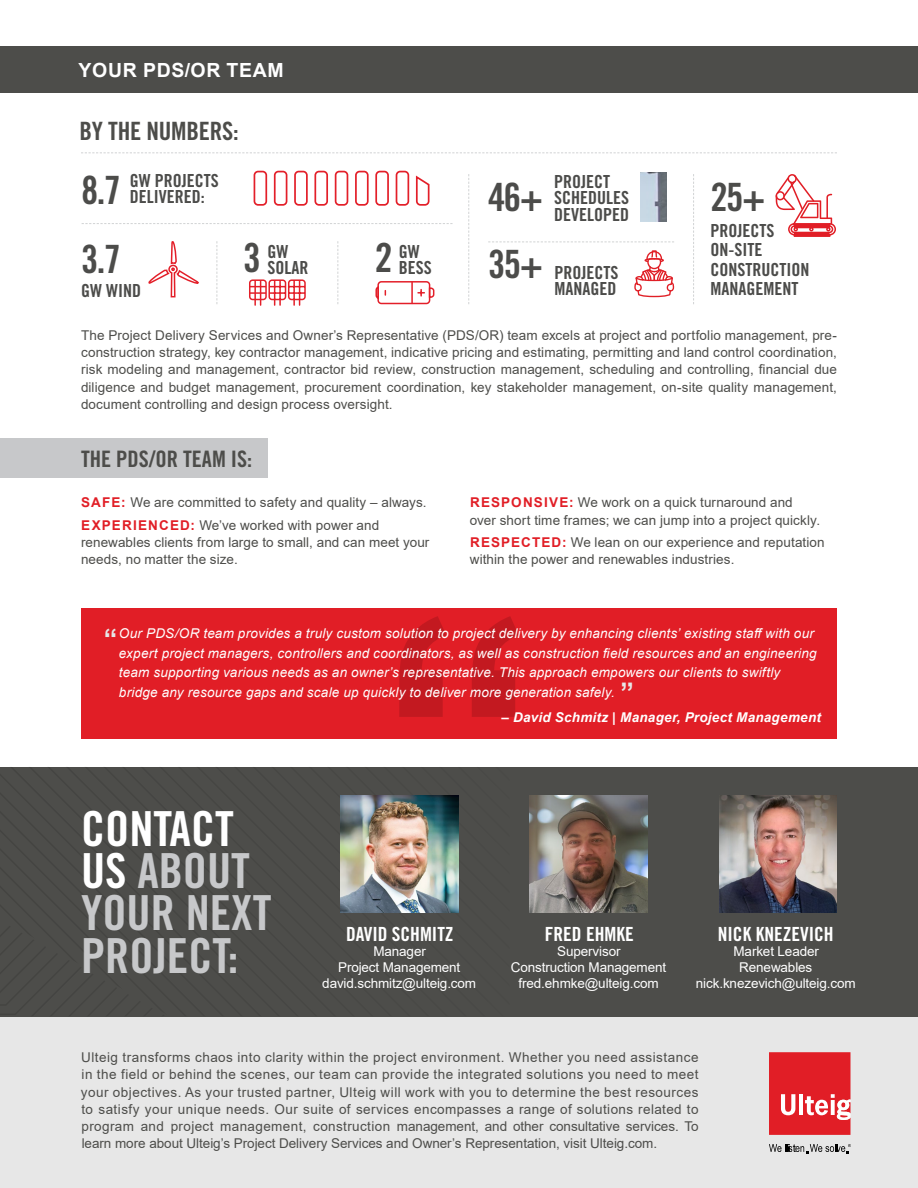
<style>
.page{position:relative;width:918px;height:1188px;background:#fff}
.page>*{position:absolute;margin:0;border:0;box-sizing:border-box;transform-origin:0 0}
.t1{font:48.3px/42.3px "Trade Gothic LT Pro Bd Cn 20";color:#c7c8ca}
.t2{font:40.2px "Trade Gothic LT Pro Bd Cn 20";color:#4c4c4a}
.t3{font:39px/66.4px "Trade Gothic LT Pro Bd Cn 20";color:#4c4c4a}
.t4{font:700 27px "Arial";color:#e7e7e7}
.t5{font:25.2px "Trade Gothic LT Pro Bd Cn 20";letter-spacing:-.01em;color:#4d4d4a}
.t6{font:22.65px "Trade Gothic LT Pro Bd Cn 20";color:#4d4d4a}
.t7{font:19.5px "Trade Gothic LT Pro Bd Cn 20";color:#fff}
.t8{font:700 19.5px "Arial";letter-spacing:.035em;color:#fff}
.t9{font:18px/16.5px "Trade Gothic LT Pro Bd Cn 20";color:#4c4c4a}
.t10{font:13.5px/17.2px "Arial";letter-spacing:.005em;color:#4d4d4a}
.t11{font:italic 13.5px/19.5px "Arial";letter-spacing:.015em;color:#fff}
.t12{font:13.5px/15.8px "Arial";letter-spacing:-.01em;color:#fff;text-align:center}
.t13{font:italic 700 13.5px "Arial";letter-spacing:.02em;color:#fff}
.s1{font-weight:700;color:#e11e26}
.s2{font-weight:700;font-style:normal;font-size:27px;color:#e7e7e7}
.s3{color:#fff}
.s4{color:#4c4c4a}
</style>
<div class="page">
<svg style="left:468px;top:174px;width:1px;height:130px"></svg>
<div style="left:0;top:46px;width:918px;height:46px;background:#4d4d4a"></div>
<svg style="left:81px;top:152px;width:756px;height:1px"></svg>
<svg style="left:693px;top:174px;width:1px;height:130px"></svg>
<svg style="left:488px;top:242px;width:186px;height:1px"></svg>
<svg style="left:82px;top:223px;width:371px;height:1px"></svg>
<svg style="left:337px;top:241px;width:1px;height:63px"></svg>
<svg style="left:217px;top:241px;width:1px;height:63px"></svg>
<svg style="left:148px;top:241px;width:51px;height:57px"></svg>
<div style="left:249px;top:279px;width:18px;height:21px;border:2px solid #e31f29;border-radius:3px"></div>
<svg style="left:250px;top:279px;width:56px;height:26px"></svg>
<img style="left:640px;top:173px;width:27px;height:49px">
<svg style="left:634px;top:250px;width:41px;height:48px"></svg>
<div style="left:377px;top:281px;width:53px;height:23px;border:2px solid #e31f29;border-radius:3px"></div>
<hr style="left:411px;top:282px;width:2px;height:21px;background:#e31f29">
<svg style="left:418px;top:287px;width:17px;height:12px"></svg>
<svg style="left:375px;top:285px;width:11px;height:16px"></svg>
<svg style="left:775px;top:174px;width:61px;height:63px"></svg>
<div style="left:0;top:438px;width:267px;height:39px;background:#c7c8ca"></div>
<div style="left:0;top:878px;width:918px;height:310px;background:#e7e7e7"></div>
<div style="left:0;top:767px;width:918px;height:249px;background:#4d4d4a"></div>
<svg style="left:769px;top:1052px;width:82px;height:83px;background:#e4373e"></svg>
<svg style="left:831px;top:1100px;width:4px;height:15px"></svg>
<svg style="left:769px;top:1144px;width:82px;height:10px"></svg>
<img style="left:719px;top:795px;width:118px;height:118px">
<img style="left:530px;top:795px;width:118px;height:118px">
<div style="left:81px;top:608px;width:756px;height:131px;background:#e11e26"></div>
<svg style="left:399px;top:616px;width:120px;height:101px"></svg>
<img style="left:340px;top:795px;width:118px;height:118px">
<div style="left:254px;top:171px;width:13px;height:35px;border:2px solid #e31f29;border-radius:4px"></div>
<div style="left:314px;top:171px;width:14px;height:35px;border:2px solid #e31f29;border-radius:4px"></div>
<div style="left:274px;top:171px;width:13px;height:35px;border:2px solid #e31f29;border-radius:4px"></div>
<div style="left:335px;top:171px;width:13px;height:35px;border:2px solid #e31f29;border-radius:4px"></div>
<div style="left:375px;top:171px;width:14px;height:35px;border:2px solid #e31f29;border-radius:4px"></div>
<div style="left:396px;top:171px;width:13px;height:35px;border:2px solid #e31f29;border-radius:4px"></div>
<div style="left:294px;top:171px;width:14px;height:35px;border:2px solid #e31f29;border-radius:4px"></div>
<div style="left:355px;top:171px;width:14px;height:35px;border:2px solid #e31f29;border-radius:4px"></div>
<svg style="left:415px;top:175px;width:15px;height:31px"></svg>
<h3 class="t8" style="left:79px;top:57px;width:207px">YOUR PDS/OR TEAM</h3>
<h3 class="t5" style="left:80px;top:116px;width:161px">BY THE NUMBERS:</h3>
<h3 class="t9" style="left:130px;top:172px;width:90px">GW PROJECTS<br>DELIVERED:</h3>
<h3 class="t9" style="left:554px;top:173px;width:76px">PROJECT<br>SCHEDULES<br>DEVELOPED</h3>
<h3 class="t3" style="left:81px;top:156px;width:42px">8.7</h3>
<h3 class="t3" style="left:711px;top:163px;width:56px">25+</h3>
<h2 class="t2" style="left:243px;top:233px;width:19px">3</h2>
<h2 class="t2" style="left:375px;top:233px;width:19px">2</h2>
<h3 class="t3" style="left:488px;top:164px;width:56px">46+<br>35+</h3>
<h3 class="t9" style="left:711px;top:221px;width:100px;line-height:19.5px">PROJECTS<br>ON-SITE<br>CONSTRUCTION<br>MANAGEMENT</h3>
<h3 class="t9" style="left:268px;top:243px;width:42px">GW<br>SOLAR</h3>
<h3 class="t9" style="left:399px;top:243px;width:34px">GW<br>BESS</h3>
<h3 class="t3" style="left:81px;top:226px;width:42px">3.7</h3>
<h3 class="t9" style="left:81px;top:283px;width:62px">GW WIND</h3>
<h3 class="t9" style="left:554px;top:264px;width:65px">PROJECTS<br>MANAGED</h3>
<p class="t10" style="left:81px;top:326px;width:757px;text-align:justify">The Project Delivery Services and Owner’s Representative (PDS/OR) team excels at project and portfolio management, pre&shy;construction strategy, key contractor management, indicative pricing and estimating, permitting and land control coordination, risk modeling and management, contractor bid review, construction management, scheduling and controlling, financial due diligence and budget management, procurement coordination, key stakeholder management, on-site quality management, document controlling and design process oversight.</p>
<h3 class="t6" style="left:81px;top:445px;width:173px">THE PDS/OR TEAM IS:</h3>
<p class="t10" style="left:81px;top:491px;width:347px;line-height:22.5px"><span class="s1">SAFE:</span> We are committed to safety and quality – always.<br><span class="s1">EXPERIENCED:</span> We’ve worked with power and</p>
<p class="t10" style="left:81px;top:534px;width:350px">renewables clients from large to small, and can meet your needs, no matter the size.</p>
<p class="t10" style="left:470px;top:494px;width:352px"><span class="s1">RESPONSIVE:</span> We work on a quick turnaround and over short time frames; we can jump into a project quickly.</p>
<p class="t10" style="left:470px;top:534px;width:356px"><span class="s1">RESPECTED:</span> We lean on our experience and reputation within the power and renewables industries.</p>
<p class="t11" style="left:119px;top:624px;width:699px;text-indent:-22px"><span class="s2">““</span>Our PDS/OR team provides a truly custom solution to project delivery by enhancing clients’ existing staff with our expert project managers, controllers and coordinators, as well as construction field resources and an engineering team supporting various needs as an owner’s representative. This approach empowers our clients to swiftly bridge any resource gaps and scale up quickly to deliver more generation safely.</p>
<p class="t13" style="left:502px;top:709px;width:321px">– David Schmitz | Manager, Project Management</p>
<h3 class="t4" style="left:620px;top:674px;width:15px">”</h3>
<h1 class="t1" style="left:81px;top:807px;width:192px"><span class="s3">CONTACT<br>US</span> ABOUT<br>YOUR NEXT<br>PROJECT:</h1>
<h3 class="t7" style="left:346px;top:922px;width:109px">DAVID SCHMITZ</h3>
<p class="t12" style="left:322px;top:944px;width:155px">Manager<br>Project Management david.schmitz@ulteig.com</p>
<h3 class="t7" style="left:545px;top:922px;width:90px">FRED EHMKE</h3>
<p class="t12" style="left:511px;top:944px;width:157px">Supervisor<br>Construction Management fred.ehmke@ulteig.com</p>
<h3 class="t7" style="left:718px;top:922px;width:117px">NICK KNEZEVICH</h3>
<p class="t12" style="left:696px;top:944px;width:161px">Market Leader<br>Renewables nick.knezevich@ulteig.com</p>
<p class="t10" style="left:81px;top:1049px;width:619px;text-align:justify">Ulteig transforms chaos into clarity within the project environment. Whether you need assistance in the field or behind the scenes, our team can provide the integrated solutions you need to meet your objectives. As your trusted partner, Ulteig will work with you to determine the best resources to satisfy your unique needs. Our suite of services encompasses a range of solutions related to program and project management, construction management, and other consultative services. To learn more about Ulteig’s Project Delivery Services and Owner’s Representation, <span class="s4">visit Ulteig.com.</span></p>
</div>
